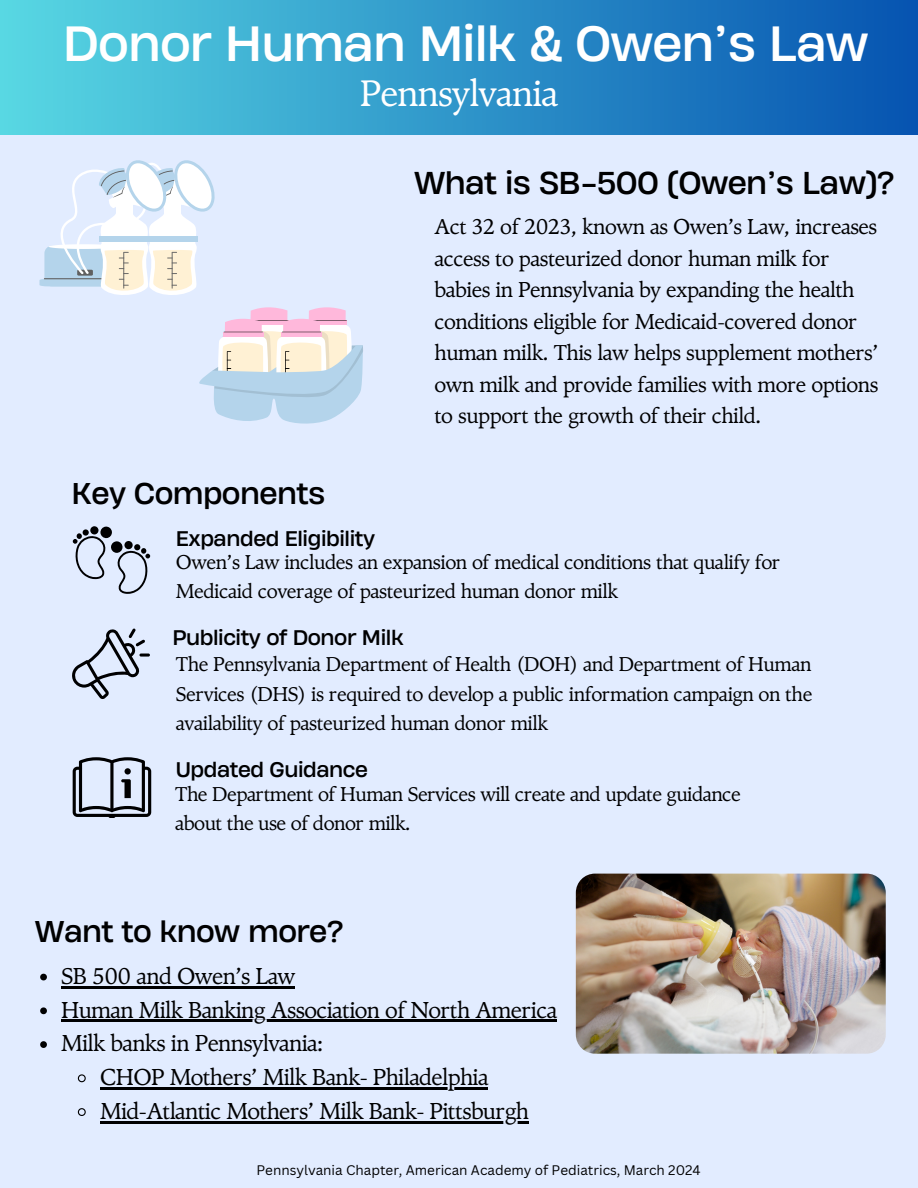
<style>
.page{position:relative;width:918px;height:1188px;background:#e2ecff}
.page>*{position:absolute;margin:0;border:0;box-sizing:border-box;transform-origin:0 0}
.t1{font:46.5px "Heading Now 74";letter-spacing:-.02em;color:#fff}
.t2{font:36.6px "TY Serif";letter-spacing:-.02em;color:#fff}
.t3{font:29.7px "Heading Now 74";letter-spacing:-.02em;color:#000001}
.t4{font:28.2px "Heading Now 74";letter-spacing:-.02em;color:#000001}
.t5{font:22.95px "TY Serif";letter-spacing:-.025em;color:#000001}
.t6{font:21.45px/31.5px "TY Serif";letter-spacing:-.02em;color:#000001}
.t7{font:19.95px/29.2px "TY Serif";letter-spacing:-.02em;color:#000001}
.t8{font:19.95px "Heading Now 74";letter-spacing:-.02em;color:#000001}
.t9{font:13.5px "Canva Sans";color:#000}
</style>
<div class="page">
<div style="left:0;top:0;width:918px;height:134px;background:linear-gradient(to right,#58d8e3,#0653b0)"></div>
<svg style="left:72px;top:628px;width:78px;height:71px"></svg>
<svg style="left:73px;top:757px;width:78px;height:61px"></svg>
<div style="left:100px;top:526px;width:12px;height:12px;background:#000001;border-radius:50%"></div>
<div style="left:90px;top:526px;width:9px;height:9px;background:#000001;border-radius:50%"></div>
<div style="left:82px;top:529px;width:7px;height:7px;background:#000001;border-radius:50%"></div>
<svg style="left:73px;top:533px;width:33px;height:46px"></svg>
<div style="left:111px;top:541px;width:12px;height:12px;background:#000001;border-radius:50%"></div>
<div style="left:124px;top:541px;width:9px;height:8px;background:#000001;border-radius:50%"></div>
<svg style="left:118px;top:544px;width:32px;height:50px"></svg>
<svg style="left:199px;top:307px;width:164px;height:117px"></svg>
<svg style="left:39px;top:160px;width:176px;height:135px"></svg>
<img style="left:576px;top:874px;width:309px;height:180px;border-radius:19px">
<svg style="left:40px;top:974px;width:7px;height:6px"></svg>
<hr style="left:61px;top:986px;width:234px;height:2px;background:#000001">
<svg style="left:40px;top:1007px;width:7px;height:7px"></svg>
<hr style="left:61px;top:1020px;width:496px;height:2px;background:#000001">
<svg style="left:40px;top:1041px;width:7px;height:7px"></svg>
<svg style="left:77px;top:1074px;width:9px;height:9px"></svg>
<hr style="left:100px;top:1087px;width:388px;height:3px;background:#000001">
<svg style="left:77px;top:1108px;width:9px;height:8px"></svg>
<hr style="left:100px;top:1121px;width:429px;height:2px;background:#000001">
<h2 class="t1" style="left:63px;top:12px;width:807px">Donor Human Milk &amp; Owen’s Law</h2>
<h1 class="t2" style="left:360px;top:71px;width:200px">Pennsylvania</h1>
<h3 class="t3" style="left:414px;top:163px;width:482px">What is SB-500 (Owen’s Law)?</h3>
<h5 class="t4" style="left:72px;top:474px;width:255px">Key Components</h5>
<p class="t6" style="left:435px;top:211px;width:445px">Act 32 of 2023, known as Owen’s Law, increases access to pasteurized donor human milk for babies in Pennsylvania by expanding the health conditions eligible for Medicaid-covered donor human milk. This law helps supplement mothers’ own milk and provide families with more options to support the growth of their child.</p>
<p class="t8" style="left:176px;top:525px;width:201px">Expanded Eligibility</p>
<h3 class="t7" style="left:176px;top:547px;width:606px">Owen’s Law includes an expansion of medical conditions that qualify for<br>Medicaid coverage of pasteurized human donor milk</h3>
<p class="t8" style="left:172px;top:624px;width:233px">Publicity of Donor Milk</p>
<h5 class="t7" style="left:176px;top:650px;width:638px;text-align:justify">The Pennsylvania Department of Health (DOH) and Department of Human Services (DHS) is required to develop a public information campaign on the availability of pasteurized human donor milk</h5>
<h5 class="t8" style="left:176px;top:756px;width:194px">Updated Guidance</h5>
<p class="t7" style="left:175px;top:780px;width:567px">The Department of Human Services will create and update guidance about the use of donor milk.</p>
<p class="t4" style="left:35px;top:912px;width:310px">Want to know more?</p>
<h5 class="t5" style="left:61px;top:962px;width:236px">SB 500 and Owen’s Law</h5>
<p class="t5" style="left:61px;top:996px;width:497px">Human Milk Banking Association of North America</p>
<h5 class="t5" style="left:61px;top:1030px;width:264px">Milk banks in Pennsylvania:</h5>
<h5 class="t5" style="left:100px;top:1063px;width:390px">CHOP Mothers’ Milk Bank- Philadelphia</h5>
<h3 class="t5" style="left:100px;top:1097px;width:430px">Mid-Atlantic Mothers’ Milk Bank- Pittsburgh</h3>
<p class="t9" style="left:256px;top:1160px;width:446px">Pennsylvania Chapter, American Academy of Pediatrics, March 2024</p>
</div>
